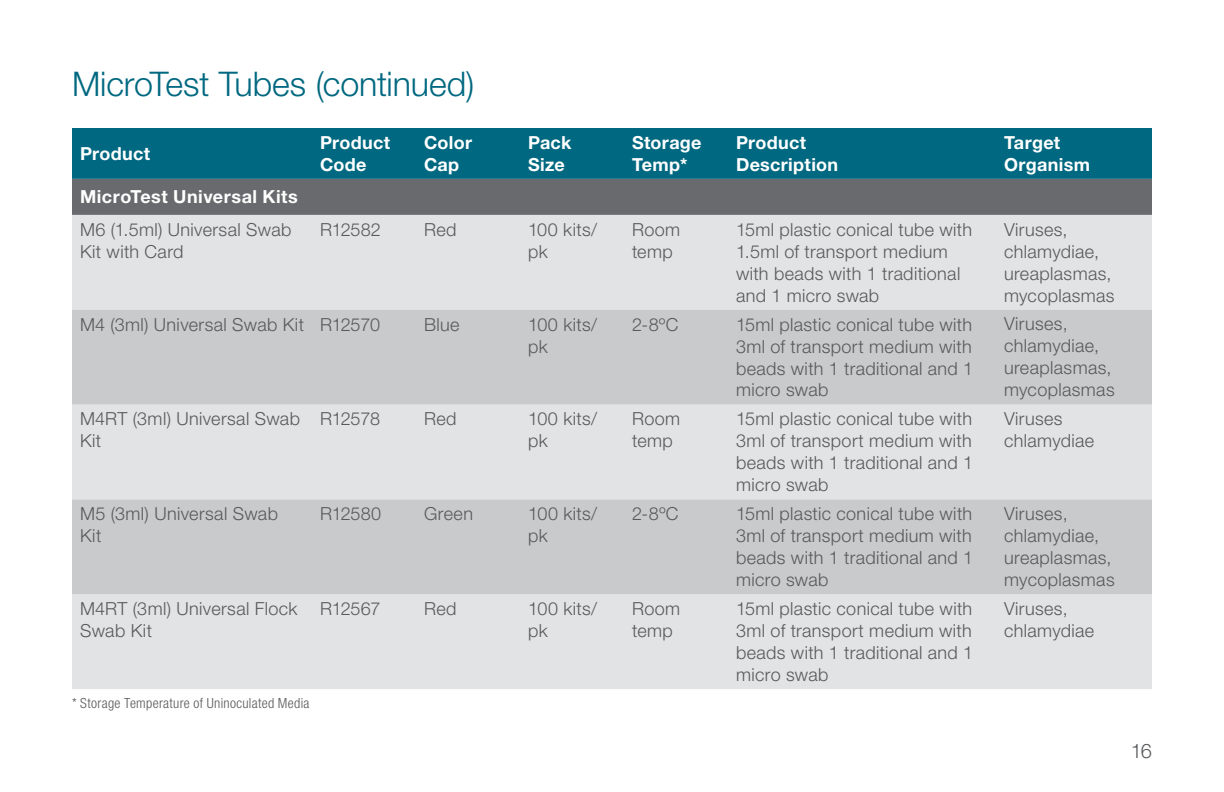
<style>
.page{position:relative;width:1224px;height:792px;background:#fff}
.page>*{position:absolute;margin:0;border:0;box-sizing:border-box;transform-origin:0 0}
.t1{font:300 34px "Helvetica Neue LT Std";letter-spacing:-.005em;color:#006880}
.t2{font:300 20px "Helvetica Neue LT Std";color:#58595b}
.t3{font:300 18px/22px "Helvetica Neue LT Std";letter-spacing:.02em;color:#58595b}
.t4{font:700 18px/22px "Helvetica Neue LT Std";letter-spacing:.02em;color:#fff}
.t5{font:300 condensed 14px "Helvetica Neue LT Std";letter-spacing:.02em;color:#58595b}
</style>
<div class="page">
<div style="left:72px;top:128px;width:1080px;height:51px;background:#006880"></div>
<div style="left:72px;top:179px;width:1080px;height:36px;background:#696a6d"></div>
<div style="left:72px;top:215px;width:1080px;height:474px;background:#e2e3e4"></div>
<svg style="left:72px;top:310px;width:1080px;height:284px;background:#d1d2d4"></svg>
<h1 class="t1" style="left:72px;top:63px;width:404px">MicroTest Tubes (continued)</h1>
<p class="t4" style="left:80px;top:142px;width:72px">Product</p>
<p class="t4" style="left:320px;top:131px;width:72px">Product<br>Code</p>
<p class="t4" style="left:424px;top:131px;width:50px">Color<br>Cap</p>
<p class="t4" style="left:528px;top:131px;width:45px">Pack<br>Size</p>
<p class="t4" style="left:632px;top:131px;width:71px">Storage<br>Temp*</p>
<p class="t4" style="left:736px;top:131px;width:104px">Product<br>Description</p>
<p class="t4" style="left:1004px;top:131px;width:88px">Target<br>Organism</p>
<p class="t4" style="left:80px;top:185px;width:219px">MicroTest Universal Kits</p>
<p class="t3" style="left:80px;top:218px;width:213px">M6 (1.5ml) Universal Swab<br>Kit with Card</p>
<p class="t3" style="left:320px;top:218px;width:62px">R12582</p>
<p class="t3" style="left:424px;top:218px;width:34px">Red</p>
<p class="t3" style="left:528px;top:218px;width:71px">100 kits/ pk</p>
<p class="t3" style="left:632px;top:218px;width:50px">Room temp</p>
<p class="t3" style="left:736px;top:218px;width:238px">15ml plastic conical tube with<br>1.5ml of transport medium with beads with 1 traditional and 1 micro swab</p>
<p class="t3" style="left:1004px;top:218px;width:112px">Viruses, chlamydiae, ureaplasmas, mycoplasmas</p>
<p class="t3" style="left:80px;top:313px;width:302px">M4 (3ml) Universal Swab Kit R12570</p>
<p class="t3" style="left:424px;top:313px;width:37px">Blue</p>
<p class="t3" style="left:528px;top:313px;width:71px">100 kits/ pk</p>
<p class="t3" style="left:632px;top:313px;width:48px">2-8ºC</p>
<p class="t3" style="left:736px;top:313px;width:239px;text-align:justify">15ml plastic conical tube with 3ml of transport medium with beads with 1 traditional and 1 micro swab</p>
<p class="t3" style="left:1004px;top:313px;width:112px">Viruses, chlamydiae, ureaplasmas, mycoplasmas</p>
<p class="t3" style="left:80px;top:408px;width:222px">M4RT (3ml) Universal Swab<br>Kit</p>
<p class="t3" style="left:320px;top:408px;width:62px">R12578</p>
<p class="t3" style="left:424px;top:408px;width:34px">Red</p>
<p class="t3" style="left:528px;top:408px;width:71px">100 kits/ pk</p>
<p class="t3" style="left:632px;top:408px;width:50px">Room temp</p>
<p class="t3" style="left:736px;top:408px;width:239px;text-align:justify">15ml plastic conical tube with 3ml of transport medium with beads with 1 traditional and 1 micro swab</p>
<p class="t3" style="left:1004px;top:408px;width:92px">Viruses chlamydiae</p>
<p class="t3" style="left:80px;top:502px;width:199px">M5 (3ml) Universal Swab<br>Kit</p>
<p class="t3" style="left:320px;top:502px;width:63px">R12580</p>
<p class="t3" style="left:424px;top:502px;width:50px">Green</p>
<p class="t3" style="left:528px;top:502px;width:71px">100 kits/ pk</p>
<p class="t3" style="left:632px;top:502px;width:48px">2-8ºC</p>
<p class="t3" style="left:736px;top:502px;width:239px;text-align:justify">15ml plastic conical tube with 3ml of transport medium with beads with 1 traditional and 1 micro swab</p>
<p class="t3" style="left:1004px;top:502px;width:112px">Viruses, chlamydiae, ureaplasmas, mycoplasmas</p>
<p class="t3" style="left:80px;top:597px;width:219px">M4RT (3ml) Universal Flock<br>Swab Kit</p>
<p class="t3" style="left:320px;top:597px;width:62px">R12567</p>
<p class="t3" style="left:424px;top:597px;width:34px">Red</p>
<p class="t3" style="left:528px;top:597px;width:71px">100 kits/ pk</p>
<p class="t3" style="left:632px;top:597px;width:50px">Room temp</p>
<p class="t3" style="left:736px;top:597px;width:239px;text-align:justify">15ml plastic conical tube with 3ml of transport medium with beads with 1 traditional and 1 micro swab</p>
<p class="t3" style="left:1004px;top:597px;width:92px">Viruses, chlamydiae</p>
<p class="t5" style="left:72px;top:695px;width:239px">* Storage Temperature of Uninoculated Media</p>
<p class="t2" style="left:1131px;top:739px;width:23px">16</p>
</div>
